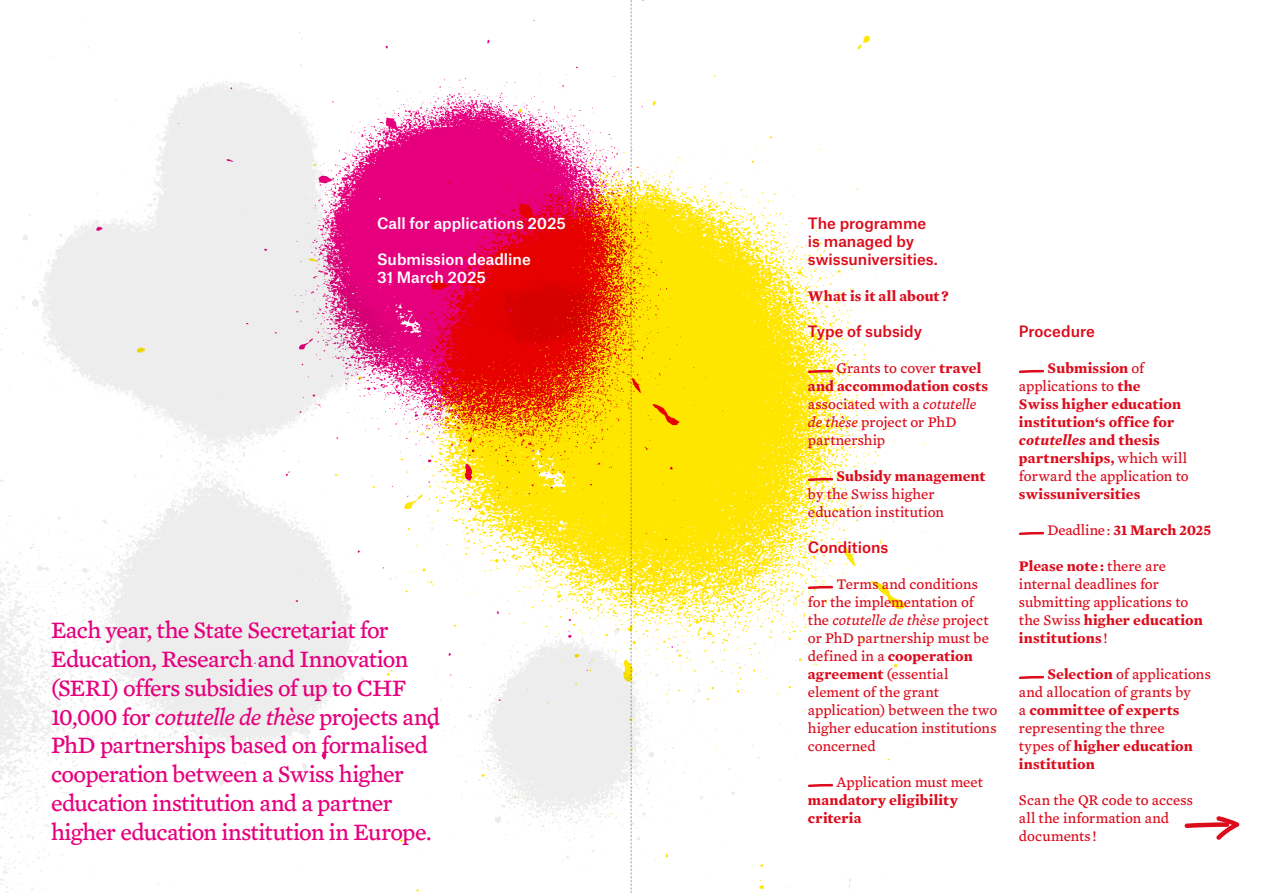
<style>
.page{position:relative;width:1263px;height:893px;background:#fff}
.page>*{position:absolute;margin:0;border:0;box-sizing:border-box;transform-origin:0 0}
.t1{font:24px/28.8px "Mercury Text G4";letter-spacing:-.025em;color:#e6007d}
.t2{font:15px/18px "Mercury Text G4";color:#dc0c1d}
.t3{font:700 15px/18px "Mercury Text G4";letter-spacing:.005em;color:#dc0c1d}
.t4{font:500 15px/18px "Atlas Grotesk";color:#dc0c1d}
.t5{font:500 15px/18px "Atlas Grotesk";color:#fff}
.s1{font-style:italic}
.s2{font-weight:700}
.s3{font-weight:400}
</style>
<div class="page">
<img style="left:0;top:0;width:964px;height:893px">
<svg style="left:808px;top:370px;width:25px;height:3px"></svg>
<svg style="left:808px;top:478px;width:25px;height:3px"></svg>
<svg style="left:808px;top:586px;width:25px;height:3px"></svg>
<svg style="left:808px;top:784px;width:25px;height:3px"></svg>
<svg style="left:1019px;top:370px;width:25px;height:3px"></svg>
<svg style="left:1019px;top:532px;width:25px;height:3px"></svg>
<svg style="left:1019px;top:676px;width:25px;height:3px"></svg>
<svg style="left:1184px;top:816px;width:56px;height:24px"></svg>
<p class="t5" style="left:377px;top:213px;width:191px">Call for applications 2025</p>
<p class="t5" style="left:377px;top:249px;width:155px">Submission deadline<br>31 March 2025</p>
<p class="t1" style="left:51px;top:616px;width:391px">Each year, the State Secretariat for Education, Research and Innovation (SERI) offers subsidies of up to CHF 10,000 for <span class="s1">cotutelle de thèse</span> projects and PhD partnerships based on formalised cooperation between a Swiss higher education institution and a partner higher education institution in Europe.</p>
<p class="t4" style="left:808px;top:213px;width:131px">The programme is managed by swissuniversities.</p>
<p class="t3" style="left:808px;top:287px;width:142px">What is it all about ?</p>
<p class="t4" style="left:808px;top:321px;width:116px">Type of subsidy</p>
<p class="t2" style="left:808px;top:359px;width:182px;text-indent:28px">Grants to cover <span class="s2">travel and accommodation costs </span>associated with a <span class="s1">cotutelle de thèse</span> project or PhD partnership</p>
<p class="t3" style="left:836px;top:467px;width:151px">Subsidy management</p>
<p class="t2" style="left:808px;top:485px;width:138px">by the Swiss higher education institution</p>
<p class="t4" style="left:808px;top:537px;width:82px">Conditions</p>
<p class="t2" style="left:808px;top:575px;width:191px;text-indent:28px">Terms and conditions for the implementation of the <span class="s1">cotutelle de thèse</span> project or PhD partnership must be defined in a <span class="s2">cooperation agreement</span> (essential element of the grant application) between the two higher education institutions concerned</p>
<p class="t2" style="left:836px;top:773px;width:148px">Application must meet</p>
<p class="t3" style="left:808px;top:791px;width:152px">mandatory eligibility criteria</p>
<p class="t4" style="left:1019px;top:321px;width:77px">Procedure</p>
<p class="t3" style="left:1019px;top:359px;width:171px;text-indent:29px">Submission <span class="s3">of applications to</span> the<br>Swiss higher education institution‘s office for <span class="s1">cotutelles</span> and thesis partnerships, <span class="s3">which will forward the application to</span></p>
<p class="t3" style="left:1019px;top:485px;width:123px">swissuniversities</p>
<p class="t3" style="left:1047px;top:521px;width:165px"><span class="s3">Deadline:</span> 31 March 2025</p>
<p class="t2" style="left:1019px;top:557px;width:185px"><span class="s2">Please note:</span> there are internal deadlines for submitting applications to the Swiss <span class="s2">higher education institutions</span>!</p>
<p class="t2" style="left:1019px;top:665px;width:193px;text-indent:28px"><span class="s2">Selection</span> of applications and allocation of grants by<br>a <span class="s2">committee of experts </span>representing the three<br>types of <span class="s2">higher education institution</span></p>
<p class="t2" style="left:1019px;top:791px;width:175px">Scan the QR code to access all the information and documents !</p>
</div>
